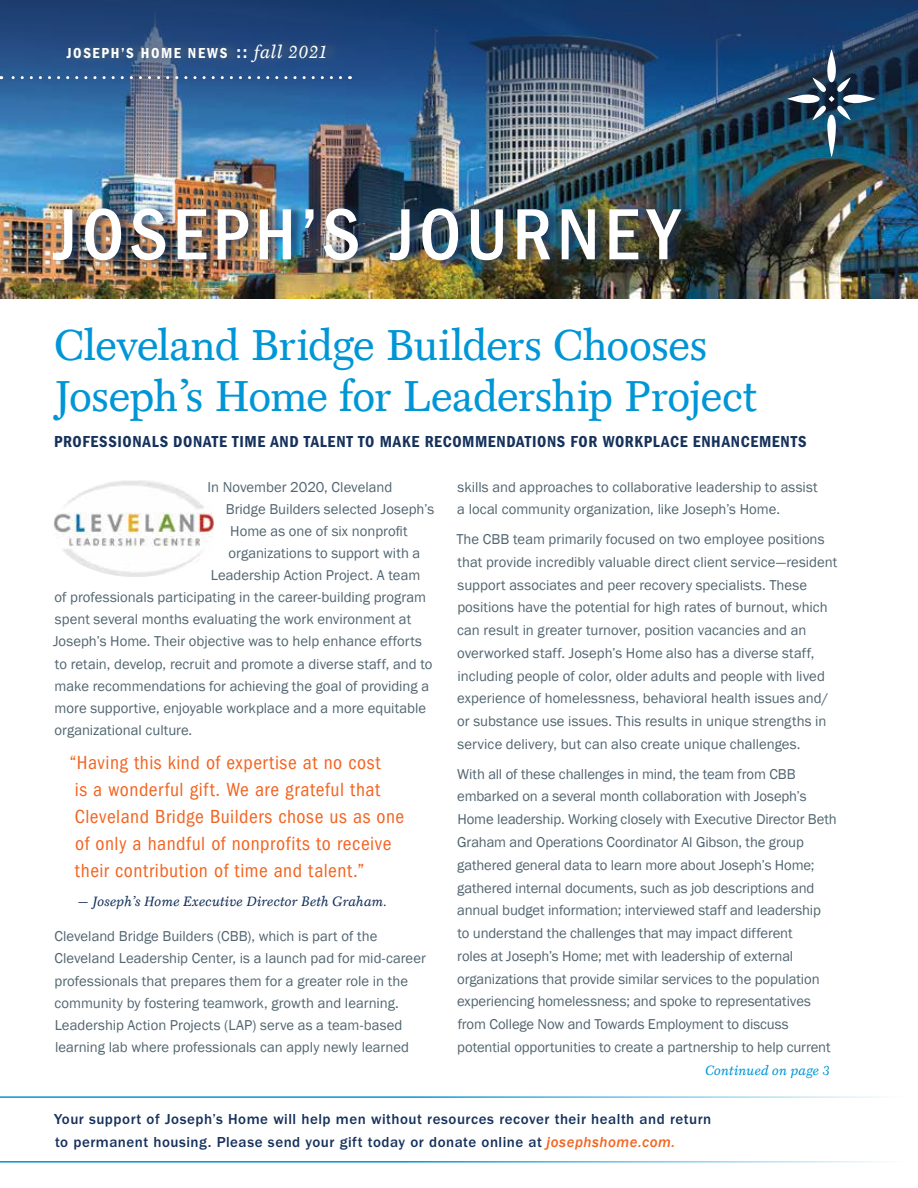
<style>
.page{position:relative;width:918px;height:1188px;background:#fff}
.page>*{position:absolute;margin:0;border:0;box-sizing:border-box;transform-origin:0 0}
.t1{font:500 condensed 75px "Franklin Gothic";letter-spacing:.07em;color:#fff}
.t2{font:43.5px/51px "Mt.Augustine Roman";letter-spacing:-.005em;color:#0096d6}
.t3{font:condensed 19.65px/27.2px "Franklin Gothic";letter-spacing:.03em;color:#f26522}
.t4{font:600 condensed 16.5px "Franklin Gothic";letter-spacing:.035em;color:#16325c}
.t5{font:500 15px/22.5px "Franklin Gothic";letter-spacing:.035em;color:#16325c}
.t6{font:600 condensed 15px "Franklin Gothic";letter-spacing:.11em;color:#fff}
.t7{font:14.7px/22.8px "Franklin Gothic";color:#516570}
.t8{font:italic 13.65px "Mt.Augustine";letter-spacing:.03em;color:#16325c}
.t9{font:italic 13.5px "Mt.Augustine";letter-spacing:.035em;color:#0096d6}
.s1{font-size:18px}
.s2{font-family:"Mt.Augustine";font-weight:400;font-style:italic;font-stretch:normal;font-size:18px}
.s3{font-family:"Mt.Augustine Roman";font-style:normal}
.s4{font-style:italic;color:#f26522}
</style>
<div class="page">
<img style="left:0;top:272px;width:918px;height:27px">
<img style="left:0;top:0;width:918px;height:272px">
<div style="left:53px;top:201px;width:641px;height:67px;background:#16325c;opacity:.75"></div>
<div style="left:788px;top:43px;width:101px;height:120px;background:#16325c;opacity:.75"></div>
<svg style="left:788px;top:50px;width:87px;height:107px"></svg>
<div style="left:0;top:68px;width:358px;height:19px;background:#000;opacity:.3"></div>
<svg style="left:1px;top:76px;width:340px;height:3px"></svg>
<svg style="left:66px;top:37px;width:274px;height:32px;fill:#284e7f"></svg>
<svg style="left:0;top:1096px;width:886px;height:67px"></svg>
<img style="left:53px;top:480px;width:161px;height:97px">
<p class="t6" style="left:67px;top:44px;width:261px">JOSEPH’S HOME NEWS <span class="s1">::</span> <span class="s2">fall 2021</span></p>
<h1 class="t1" style="left:54px;top:192px;width:626px">JOSEPH’S JOURNEY</h1>
<h2 class="t2" style="left:54px;top:321px;width:704px">Cleveland Bridge Builders Chooses<br>Joseph’s Home for Leadership Project</h2>
<p class="t4" style="left:54px;top:432px;width:754px">PROFESSIONALS DONATE TIME AND TALENT TO MAKE RECOMMENDATIONS FOR WORKPLACE ENHANCEMENTS</p>
<p class="t7" style="left:208px;top:476px;width:186px">In November 2020, Cleveland</p>
<p class="t7" style="left:226px;top:498px;width:210px">Bridge Builders selected Joseph’s</p>
<p class="t7" style="left:230px;top:520px;width:179px">Home as one of six nonprofit</p>
<p class="t7" style="left:229px;top:542px;width:193px">organizations to support with a</p>
<p class="t7" style="left:211px;top:564px;width:211px">Leadership Action Project. A team</p>
<p class="t7" style="left:55px;top:586px;width:373px">of professionals participating in the career-building program</p>
<p class="t7" style="left:55px;top:608px;width:358px">spent several months evaluating the work environment at</p>
<p class="t7" style="left:53px;top:630px;width:370px">Joseph’s Home. Their objective was to help enhance efforts</p>
<p class="t7" style="left:55px;top:653px;width:379px">to retain, develop, recruit and promote a diverse staff, and to</p>
<p class="t7" style="left:55px;top:675px;width:376px">make recommendations for achieving the goal of providing a</p>
<p class="t7" style="left:55px;top:697px;width:373px">more supportive, enjoyable workplace and a more equitable</p>
<p class="t7" style="left:54px;top:719px;width:139px">organizational culture.</p>
<h3 class="t3" style="left:70px;top:749px;width:336px">“Having this kind of expertise at no cost<br>is a wonderful gift. We are grateful that Cleveland Bridge Builders chose us as one of only a handful of nonprofits to receive their contribution of time and talent.”</h3>
<p class="t8" style="left:78px;top:895px;width:311px"><span class="s3">—</span> Joseph’s Home Executive Director Beth Graham.</p>
<p class="t7" style="left:54px;top:926px;width:373px;line-height:22px">Cleveland Bridge Builders (CBB), which is part of the Cleveland Leadership Center, is a launch pad for mid-career professionals that prepares them for a greater role in the community by fostering teamwork, growth and learning.<br>Leadership Action Projects (LAP) serve as a team-based learning lab where professionals can apply newly learned</p>
<p class="t7" style="left:457px;top:476px;width:362px">skills and approaches to collaborative leadership to assist a local community organization, like Joseph’s Home.</p>
<p class="t7" style="left:456px;top:528px;width:382px">The CBB team primarily focused on two employee positions that provide incredibly valuable direct client service—resident support associates and peer recovery specialists. These positions have the potential for high rates of burnout, which can result in greater turnover, position vacancies and an overworked staff. Joseph’s Home also has a diverse staff, including people of color, older adults and people with lived experience of homelessness, behavioral health issues and/ or substance use issues. This results in unique strengths in service delivery, but can also create unique challenges.</p>
<p class="t7" style="left:457px;top:763px;width:381px">With all of these challenges in mind, the team from CBB embarked on a several month collaboration with Joseph’s Home leadership. Working closely with Executive Director Beth Graham and Operations Coordinator Al Gibson, the group gathered general data to learn more about Joseph’s Home; gathered internal documents, such as job descriptions and annual budget information; interviewed staff and leadership<br>to understand the challenges that may impact different<br>roles at Joseph’s Home; met with leadership of external organizations that provide similar services to the population experiencing homelessness; and spoke to representatives from College Now and Towards Employment to discuss potential opportunities to create a partnership to help current</p>
<p class="t9" style="left:705px;top:1065px;width:126px">Continued on page 3</p>
<p class="t5" style="left:54px;top:1108px;width:659px">Your support of Joseph’s Home will help men without resources recover their health and return to permanent housing. Please send your gift today or donate online at <span class="s4">josephshome.com.</span></p>
</div>
